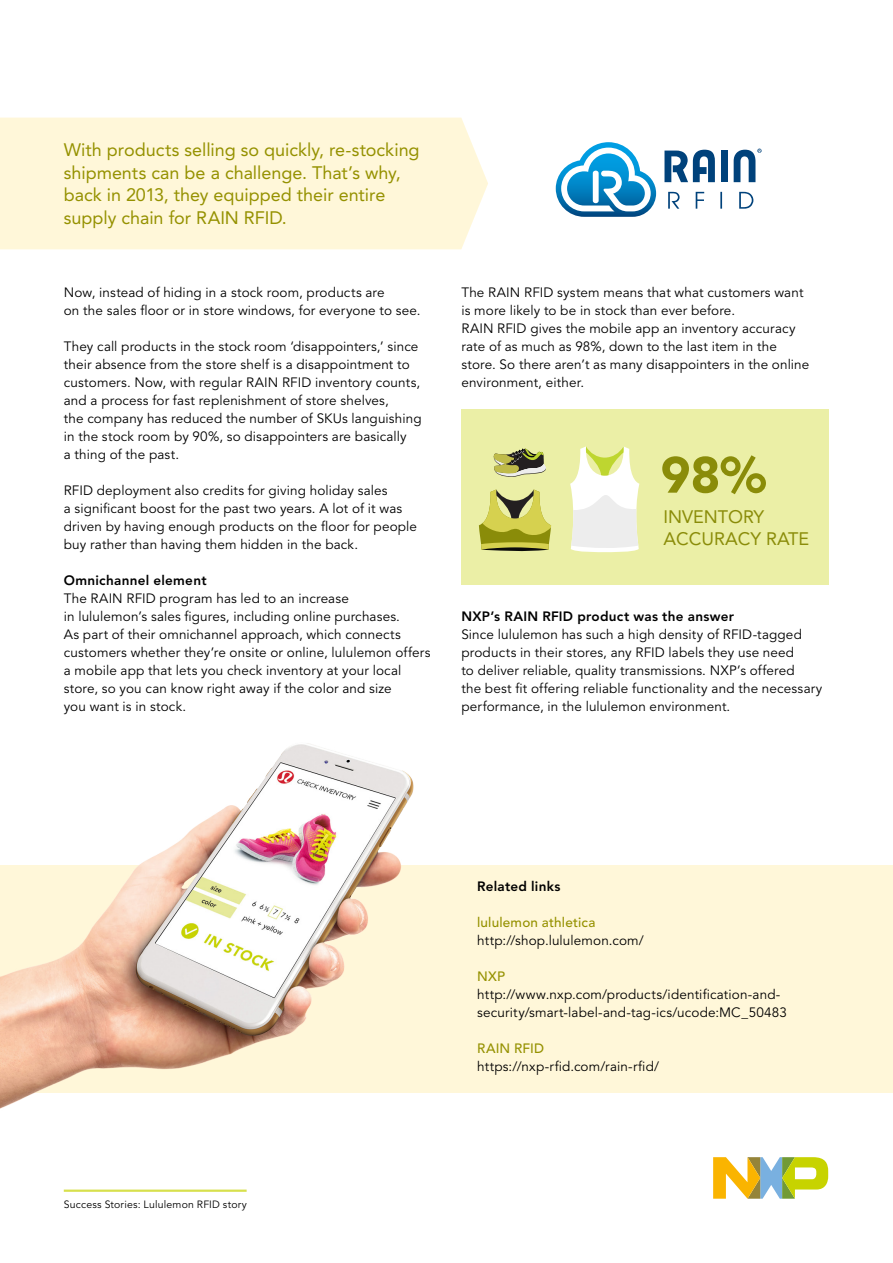
<style>
.page{position:relative;width:893px;height:1263px;background:#fff}
.page>*{position:absolute;margin:0;border:0;box-sizing:border-box;transform-origin:0 0}
.t1{font:900 50.55px "Avenir LT";color:#8a8c09}
.t2{font:18px/22.5px "Avenir LT";color:#959100}
.t3{font:18px/21.6px "Avenir LT";color:#8a8c09}
.t4{font:13.5px/18px "Avenir LT";letter-spacing:.01em;color:#000}
.t5{font:800 13.5px "Avenir LT";letter-spacing:.02em;color:#000}
.t6{font:500 13.5px "Avenir LT";letter-spacing:.015em;color:#959100}
.t7{font:10.5px "Avenir LT";letter-spacing:.02em;color:#000}
</style>
<div class="page">
<hr style="left:64px;top:1189px;width:183px;height:3px;background:#c7d300">
<div style="left:0;top:865px;width:893px;height:228px;background:#fff7d9"></div>
<svg style="left:713px;top:1166px;width:115px;height:33px"></svg>
<div style="left:0;top:118px;width:488px;height:131px;background:#fff7d9"></div>
<div style="left:461px;top:409px;width:368px;height:176px;background:#ebefa6"></div>
<svg style="left:570px;top:446px;width:69px;height:106px"></svg>
<svg style="left:479px;top:489px;width:72px;height:63px"></svg>
<svg style="left:493px;top:448px;width:53px;height:29px"></svg>
<svg style="left:668px;top:192px;width:85px;height:17px"></svg>
<svg style="left:664px;top:150px;width:51px;height:32px"></svg>
<div style="left:721px;top:151px;width:7px;height:31px;background:#00427b"></div>
<svg style="left:556px;top:142px;width:100px;height:75px"></svg>
<div style="left:593px;top:171px;width:6px;height:32px;background:#fff;border-radius:3px"></div>
<svg style="left:734px;top:149px;width:28px;height:33px"></svg>
<img style="left:0;top:743px;width:828px;height:423px">
<h2 class="t2" style="left:64px;top:139px;width:357px">With products selling so quickly, re-stocking shipments can be a challenge. That’s why, back in 2013, they equipped their entire supply chain for RAIN RFID.</h2>
<p class="t4" style="left:64px;top:284px;width:358px">Now, instead of hiding in a stock room, products are<br>on the sales floor or in store windows, for everyone to see.</p>
<p class="t4" style="left:64px;top:338px;width:359px">They call products in the stock room ‘disappointers,’ since their absence from the store shelf is a disappointment to customers. Now, with regular RAIN RFID inventory counts, and a process for fast replenishment of store shelves,<br>the company has reduced the number of SKUs languishing in the stock room by 90%, so disappointers are basically<br>a thing of the past.</p>
<p class="t4" style="left:64px;top:482px;width:355px">RFID deployment also credits for giving holiday sales<br>a significant boost for the past two years. A lot of it was driven by having enough products on the floor for people buy rather than having them hidden in the back.</p>
<p class="t5" style="left:64px;top:572px;width:144px">Omnichannel element</p>
<p class="t4" style="left:64px;top:590px;width:368px">The RAIN RFID program has led to an increase<br>in lululemon’s sales figures, including online purchases.<br>As part of their omnichannel approach, which connects customers whether they’re onsite or online, lululemon offers a mobile app that lets you check inventory at your local store, so you can know right away if the color and size<br>you want is in stock.</p>
<p class="t4" style="left:461px;top:284px;width:350px">The RAIN RFID system means that what customers want is more likely to be in stock than ever before.<br>RAIN RFID gives the mobile app an inventory accuracy rate of as much as 98%, down to the last item in the store. So there aren’t as many disappointers in the online environment, either.</p>
<h1 class="t1" style="left:661px;top:444px;width:107px">98%</h1>
<h2 class="t3" style="left:664px;top:506px;width:147px">INVENTORY<br>ACCURACY RATE</h2>
<p class="t5" style="left:461px;top:608px;width:274px">NXP’s RAIN RFID product was the answer</p>
<p class="t4" style="left:461px;top:625px;width:363px">Since lululemon has such a high density of RFID-tagged products in their stores, any RFID labels they use need<br>to deliver reliable, quality transmissions. NXP’s offered<br>the best fit offering reliable functionality and the necessary performance, in the lululemon environment.</p>
<p class="t7" style="left:64px;top:1198px;width:185px">Success Stories: Lululemon RFID story</p>
<p class="t5" style="left:477px;top:879px;width:85px">Related links</p>
<p class="t6" style="left:477px;top:915px;width:120px">lululemon athletica</p>
<p class="t4" style="left:477px;top:932px;width:168px">http://shop.lululemon.com/</p>
<p class="t6" style="left:477px;top:969px;width:29px">NXP</p>
<p class="t4" style="left:477px;top:986px;width:311px">http://www.nxp.com/products/identification-and&shy;security/smart-label-and-tag-ics/ucode:MC_50483</p>
<p class="t6" style="left:477px;top:1041px;width:69px">RAIN RFID</p>
<p class="t4" style="left:477px;top:1058px;width:184px">https://nxp-rfid.com/rain-rfid/</p>
</div>
